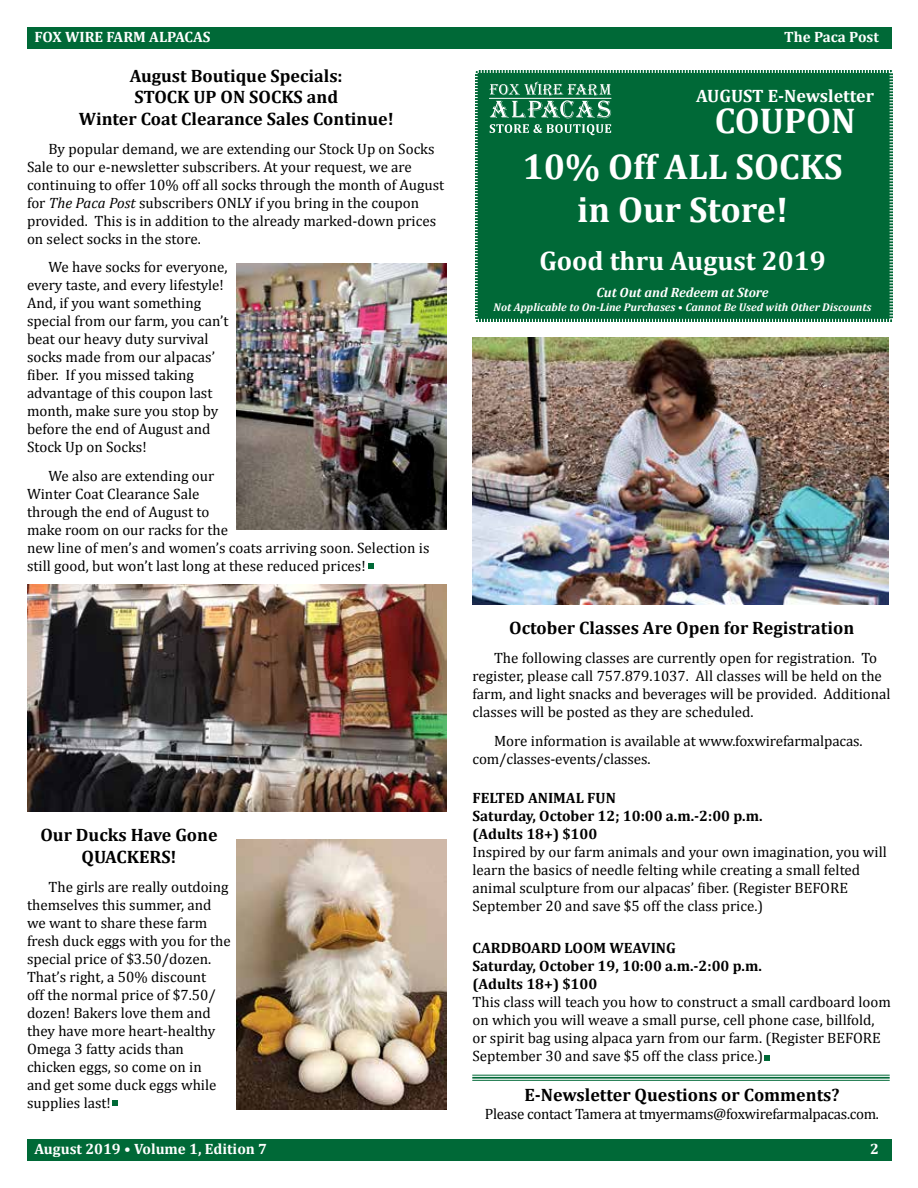
<style>
.page{position:relative;width:918px;height:1188px;background:#fff}
.page>*{position:absolute;margin:0;border:0;box-sizing:border-box;transform-origin:0 0}
.t1{font:700 36px "Cambria";color:#fff}
.t2{font:700 27px "Cambria";color:#fff}
.t3{font:700 18px/21.6px "Cambria";color:#000;text-align:center}
.t4{font:700 18px "Cambria";color:#fff}
.t5{font:15px/18px "Cambria";color:#000}
.t6{font:700 15px/18px "Cambria";color:#000}
.t7{font:700 15px "Cambria";color:#fff}
.t8{font:15px "Cambria";letter-spacing:-.02em;color:#000}
.t9{font:italic 700 13.5px "Cambria";color:#fff}
.t10{font:italic 700 11.25px "Cambria";color:#fff}
.s1{font-style:italic}
</style>
<div class="page">
<div style="left:27px;top:1140px;width:864px;height:21px;background:#006937"></div>
<div style="left:27px;top:27px;width:864px;height:21px;background:#006937"></div>
<div style="left:475px;top:70px;width:418px;height:252px;background:#006937"></div>
<svg style="left:489px;top:81px;width:122px;height:37px"></svg>
<hr style="left:489px;top:98px;width:122px;height:1px;background:#fff">
<svg style="left:490px;top:124px;width:121px;height:11px"></svg>
<hr style="left:472px;top:1075px;width:418px;height:1px;background:#006937">
<hr style="left:472px;top:1077px;width:418px;height:2px;background:#006937">
<hr style="left:472px;top:1080px;width:418px;height:1px;background:#006937">
<svg style="left:369px;top:563px;width:5px;height:6px"></svg>
<svg style="left:113px;top:1100px;width:5px;height:5px"></svg>
<img style="left:237px;top:264px;width:209px;height:265px">
<img style="left:27px;top:584px;width:419px;height:228px">
<img style="left:237px;top:839px;width:209px;height:271px">
<img style="left:472px;top:338px;width:417px;height:267px">
<svg style="left:765px;top:1055px;width:5px;height:6px"></svg>
<p class="t7" style="left:35px;top:26px;width:177px">FOX WIRE FARM ALPACAS</p>
<p class="t7" style="left:784px;top:26px;width:96px">The Paca Post</p>
<p class="t3" style="left:79px;top:64px;width:317px">August Boutique Specials:<br>STOCK UP ON SOCKS and<br>Winter Coat Clearance Sales Continue!</p>
<p class="t5" style="left:27px;top:139px;width:419px;text-indent:22px">By popular demand, we are extending our Stock Up on Socks Sale to our e-newsletter subscribers. At your request, we are continuing to offer 10% off all socks through the month of August for <span class="s1">The Paca Post</span> subscribers ONLY if you bring in the coupon provided. This is in addition to the already marked-down prices on select socks in the store.</p>
<p class="t5" style="left:27px;top:258px;width:203px;text-indent:22px">We have socks for everyone, every taste, and every lifestyle!<br>And, if you want something special from our farm, you can’t beat our heavy duty survival socks made from our alpacas’ fiber. If you missed taking advantage of this coupon last month, make sure you stop by before the end of August and<br>Stock Up on Socks!</p>
<p class="t5" style="left:27px;top:467px;width:404px;text-indent:22px">We also are extending our<br>Winter Coat Clearance Sale<br>through the end of August to<br>make room on our racks for the<br>new line of men’s and women’s coats arriving soon. Selection is still good, but won’t last long at these reduced prices!</p>
<p class="t4" style="left:696px;top:83px;width:179px">AUGUST E-Newsletter</p>
<h1 class="t1" style="left:715px;top:95px;width:142px">COUPON</h1>
<h1 class="t1" style="left:522px;top:141px;width:322px">10% Off ALL SOCKS</h1>
<h1 class="t1" style="left:577px;top:184px;width:212px">in Our Store!</h1>
<h2 class="t2" style="left:539px;top:242px;width:288px">Good thru August 2019</h2>
<p class="t9" style="left:597px;top:283px;width:174px">Cut Out and Redeem at Store</p>
<p class="t10" style="left:494px;top:299px;width:380px">Not Applicable to On-Line Purchases • Cannot Be Used with Other Discounts</p>
<p class="t3" style="left:40px;top:824px;width:179px">Our Ducks Have Gone<br>QUACKERS!</p>
<p class="t5" style="left:27px;top:877px;width:205px;text-indent:22px">The girls are really outdoing themselves this summer, and we want to share these farm fresh duck eggs with you for the special price of $3.50/dozen.<br>That’s right, a 50% discount<br>off the normal price of $7.50/ dozen! Bakers love them and they have more heart-healthy<br>Omega 3 fatty acids than chicken eggs, so come on in<br>and get some duck eggs while supplies last!</p>
<p class="t3" style="left:509px;top:617px;width:347px">October Classes Are Open for Registration</p>
<p class="t5" style="left:472px;top:649px;width:420px;text-indent:22px">The following classes are currently open for registration. To register, please call 757.879.1037. All classes will be held on the farm, and light snacks and beverages will be provided. Additional classes will be posted as they are scheduled.</p>
<p class="t5" style="left:472px;top:732px;width:392px;text-indent:22px">More information is available at www.foxwirefarmalpacas. com/classes-events/classes.</p>
<p class="t6" style="left:472px;top:789px;width:292px">FELTED ANIMAL FUN<br>Saturday, October 12; 10:00 a.m.-2:00 p.m. (Adults 18+) $100</p>
<p class="t5" style="left:472px;top:843px;width:416px">Inspired by our farm animals and your own imagination, you will learn the basics of needle felting while creating a small felted animal sculpture from our alpacas’ fiber. (Register BEFORE September 20 and save $5 off the class price.)</p>
<p class="t6" style="left:472px;top:938px;width:291px">CARDBOARD LOOM WEAVING<br>Saturday, October 19, 10:00 a.m.-2:00 p.m. (Adults 18+) $100</p>
<p class="t5" style="left:472px;top:993px;width:420px">This class will teach you how to construct a small cardboard loom on which you will weave a small purse, cell phone case, billfold, or spirit bag using alpaca yarn from our farm. (Register BEFORE September 30 and save $5 off the class price.)</p>
<p class="t3" style="left:524px;top:1083px;width:317px">E-Newsletter Questions or Comments?</p>
<p class="t8" style="left:485px;top:1105px;width:396px">Please contact Tamera at tmyermams@foxwirefarmalpacas.com.</p>
<p class="t7" style="left:35px;top:1139px;width:234px">August 2019 • Volume 1, Edition 7</p>
<p class="t7" style="left:870px;top:1139px;width:10px">2</p>
</div>
